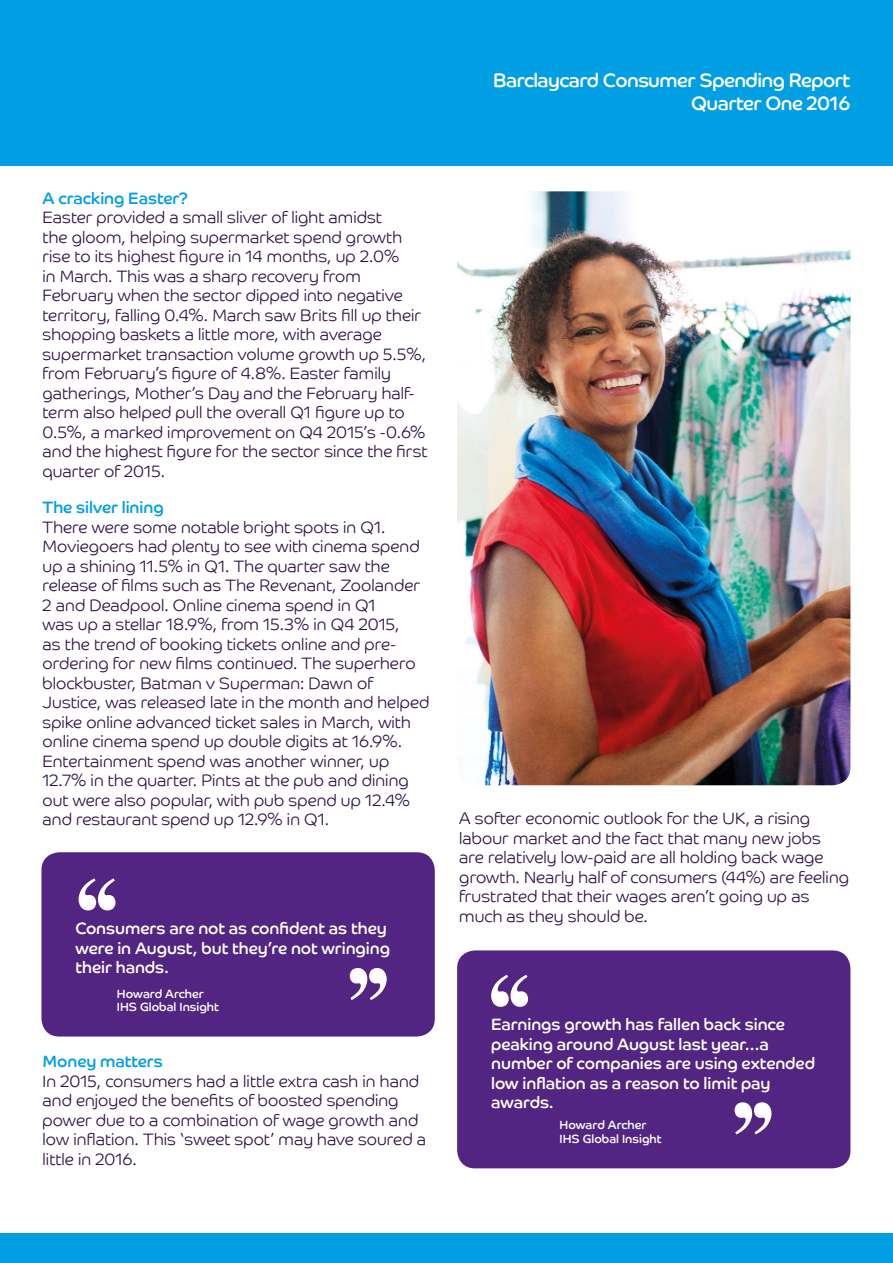
<style>
.page{position:relative;width:893px;height:1263px;background:#fff}
.page>*{position:absolute;margin:0;border:0;box-sizing:border-box;transform-origin:0 0}
.t1{font:19.5px/22.5px "Barclaycard Co";letter-spacing:-.025em;color:#fff;text-align:right}
.t2{font:16.5px/19.5px "Barclaycard Co Lt";letter-spacing:.005em;color:#2c1049}
.t3{font:16.5px/19.5px "Barclaycard Co";letter-spacing:-.005em;color:#fff}
.t4{font:16.5px "Barclaycard Co";letter-spacing:-.005em;color:#009fe3}
.t5{font:12px/13.5px "Barclaycard Co";color:#fff}
</style>
<div class="page">
<div style="left:0;top:0;width:893px;height:166px;background:#009fe3"></div>
<div style="left:0;top:1233px;width:893px;height:30px;background:#009fe3"></div>
<div style="left:457px;top:950px;width:393px;height:218px;background:#522583;border-radius:18px"></div>
<svg style="left:735px;top:1102px;width:36px;height:32px"></svg>
<svg style="left:491px;top:975px;width:37px;height:32px"></svg>
<img style="left:457px;top:191px;width:393px;height:594px">
<div style="left:41px;top:852px;width:394px;height:184px;background:#522583;border-radius:18px"></div>
<svg style="left:350px;top:968px;width:37px;height:32px"></svg>
<svg style="left:79px;top:878px;width:36px;height:32px"></svg>
<p class="t1" style="left:493px;top:69px;width:359px">Barclaycard Consumer Spending Report<br>Quarter One 2016</p>
<p class="t4" style="left:43px;top:188px;width:147px">A cracking Easter?</p>
<p class="t2" style="left:43px;top:207px;width:386px">Easter provided a small sliver of light amidst<br>the gloom, helping supermarket spend growth rise to its highest figure in 14 months, up 2.0%<br>in March. This was a sharp recovery from February when the sector dipped into negative territory, falling 0.4%. March saw Brits fill up their shopping baskets a little more, with average supermarket transaction volume growth up 5.5%, from February’s figure of 4.8%. Easter family gatherings, Mother’s Day and the February half&shy;term also helped pull the overall Q1 figure up to 0.5%, a marked improvement on Q4 2015’s -0.6% and the highest figure for the sector since the first quarter of 2015.</p>
<p class="t4" style="left:43px;top:497px;width:123px">The silver lining</p>
<p class="t2" style="left:43px;top:517px;width:388px">There were some notable bright spots in Q1.<br>Moviegoers had plenty to see with cinema spend up a shining 11.5% in Q1. The quarter saw the release of films such as The Revenant, Zoolander 2 and Deadpool. Online cinema spend in Q1<br>was up a stellar 18.9%, from 15.3% in Q4 2015,<br>as the trend of booking tickets online and pre&shy;ordering for new films continued. The superhero blockbuster, Batman v Superman: Dawn of Justice, was released late in the month and helped spike online advanced ticket sales in March, with online cinema spend up double digits at 16.9%.<br>Entertainment spend was another winner, up 12.7% in the quarter. Pints at the pub and dining out were also popular, with pub spend up 12.4% and restaurant spend up 12.9% in Q1.</p>
<p class="t3" style="left:75px;top:919px;width:316px">Consumers are not as confident as they were in August, but they’re not wringing their hands.</p>
<p class="t5" style="left:117px;top:987px;width:104px">Howard Archer<br>IHS Global Insight</p>
<p class="t4" style="left:43px;top:1051px;width:122px">Money matters</p>
<p class="t2" style="left:43px;top:1071px;width:385px">In 2015, consumers had a little extra cash in hand and enjoyed the benefits of boosted spending power due to a combination of wage growth and low inflation. This ‘sweet spot’ may have soured a little in 2016.</p>
<p class="t2" style="left:459px;top:809px;width:391px">A softer economic outlook for the UK, a rising labour market and the fact that many new jobs are relatively low-paid are all holding back wage growth. Nearly half of consumers (44%) are feeling frustrated that their wages aren’t going up as much as they should be.</p>
<p class="t3" style="left:491px;top:1015px;width:325px">Earnings growth has fallen back since peaking around August last year…a number of companies are using extended low inflation as a reason to limit pay awards.</p>
<p class="t5" style="left:559px;top:1118px;width:104px">Howard Archer<br>IHS Global Insight</p>
</div>
